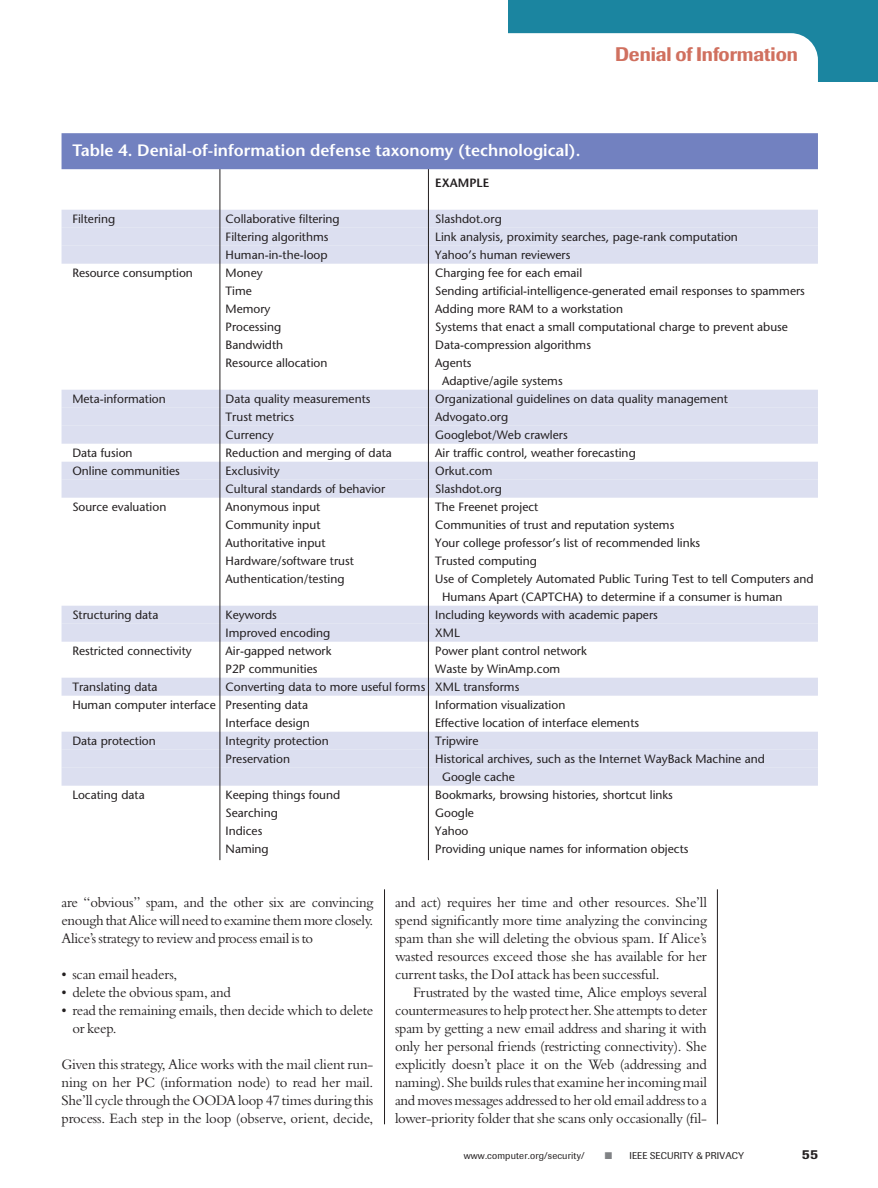
<style>
.page{position:relative;width:878px;height:1188px;background:#fff}
.page>*{position:absolute;margin:0;border:0;box-sizing:border-box;transform-origin:0 0}
.t1{font:500 19.5px "Imago";letter-spacing:-.005em;color:#d0705f}
.t2{font:600 16.5px "Stone Sans";color:#fff}
.t3{font:15px/18px "Bembo";letter-spacing:-.015em;color:#231f20;text-align:justify}
.t4{font:500 13.5px "Imago";color:#231f20}
.t5{font:12px/18px "Stone Sans";color:#231f20}
.t6{font:600 12px "Stone Sans";color:#231f20}
.t7{font:9.75px "Imago";letter-spacing:.02em;color:#231f20}
.s1{font-weight:600}
.s2{color:#808285}
</style>
<div class="page">
<div style="left:508px;top:0;width:369px;height:81px;background:#1b85a0"></div>
<div style="left:465px;top:33px;width:353px;height:84px;background:#fff;border-radius:27px"></div>
<hr style="left:384px;top:135px;width:1px;height:989px;background:#231f20">
<hr style="left:717px;top:135px;width:1px;height:989px;background:#231f20">
<div style="left:62px;top:210px;width:756px;height:18px;background:#dcdff0"></div>
<div style="left:62px;top:228px;width:756px;height:18px;background:#dcdff0"></div>
<div style="left:62px;top:246px;width:756px;height:18px;background:#dcdff0"></div>
<div style="left:62px;top:390px;width:756px;height:18px;background:#dcdff0"></div>
<div style="left:62px;top:408px;width:756px;height:18px;background:#dcdff0"></div>
<div style="left:62px;top:426px;width:756px;height:18px;background:#dcdff0"></div>
<div style="left:62px;top:462px;width:756px;height:18px;background:#dcdff0"></div>
<div style="left:62px;top:480px;width:756px;height:18px;background:#dcdff0"></div>
<div style="left:62px;top:606px;width:756px;height:18px;background:#dcdff0"></div>
<div style="left:62px;top:624px;width:756px;height:18px;background:#dcdff0"></div>
<div style="left:62px;top:678px;width:756px;height:18px;background:#dcdff0"></div>
<div style="left:62px;top:732px;width:756px;height:18px;background:#dcdff0"></div>
<div style="left:62px;top:750px;width:756px;height:18px;background:#dcdff0"></div>
<div style="left:62px;top:768px;width:756px;height:18px;background:#dcdff0"></div>
<hr style="left:220px;top:142px;width:1px;height:718px;background:#231f20">
<hr style="left:428px;top:139px;width:1px;height:721px;background:#231f20">
<div style="left:62px;top:133px;width:756px;height:36px;background:#7281c0"></div>
<h2 class="t2" style="left:72px;top:144px;width:509px">Table 4. Denial-of-information defense taxonomy (technological).</h2>
<p class="t6" style="left:435px;top:178px;width:56px">EXAMPLE</p>
<h1 class="t1" style="left:615px;top:47px;width:184px">Denial of Information</h1>
<p class="t5" style="left:72px;top:211px;width:44px">Filtering</p>
<p class="t5" style="left:226px;top:211px;width:116px">Collaborative filtering</p>
<p class="t5" style="left:435px;top:211px;width:68px">Slashdot.org</p>
<p class="t5" style="left:226px;top:229px;width:104px">Filtering algorithms</p>
<p class="t5" style="left:435px;top:229px;width:304px">Link analysis, proximity searches, page-rank computation</p>
<p class="t5" style="left:226px;top:247px;width:103px">Human-in-the-loop</p>
<p class="t5" style="left:435px;top:247px;width:137px">Yahoo’s human reviewers</p>
<p class="t5" style="left:72px;top:265px;width:122px">Resource consumption</p>
<p class="t5" style="left:226px;top:265px;width:39px">Money</p>
<p class="t5" style="left:435px;top:265px;width:149px">Charging fee for each email</p>
<p class="t5" style="left:226px;top:283px;width:28px">Time</p>
<p class="t5" style="left:435px;top:283px;width:371px">Sending artificial-intelligence-generated email responses to spammers</p>
<p class="t5" style="left:226px;top:301px;width:46px">Memory</p>
<p class="t5" style="left:435px;top:301px;width:189px">Adding more RAM to a workstation</p>
<p class="t5" style="left:226px;top:319px;width:57px">Processing</p>
<p class="t5" style="left:435px;top:319px;width:354px">Systems that enact a small computational charge to prevent abuse</p>
<p class="t5" style="left:226px;top:337px;width:59px">Bandwidth</p>
<p class="t5" style="left:435px;top:337px;width:157px">Data-compression algorithms</p>
<p class="t5" style="left:226px;top:355px;width:103px">Resource allocation</p>
<p class="t5" style="left:442px;top:355px;width:122px;text-indent:-7px">Agents<br>Adaptive/agile systems</p>
<p class="t5" style="left:72px;top:391px;width:95px">Meta-information</p>
<p class="t5" style="left:225px;top:391px;width:146px">Data quality measurements</p>
<p class="t5" style="left:435px;top:391px;width:294px">Organizational guidelines on data quality management</p>
<p class="t5" style="left:226px;top:409px;width:70px">Trust metrics</p>
<p class="t5" style="left:435px;top:409px;width:75px">Advogato.org</p>
<p class="t5" style="left:226px;top:427px;width:50px">Currency</p>
<p class="t5" style="left:435px;top:427px;width:134px">Googlebot/Web crawlers</p>
<p class="t5" style="left:72px;top:445px;width:62px">Data fusion</p>
<p class="t5" style="left:225px;top:445px;width:168px">Reduction and merging of data</p>
<p class="t5" style="left:435px;top:445px;width:202px">Air traffic control, weather forecasting</p>
<p class="t5" style="left:72px;top:463px;width:109px">Online communities</p>
<p class="t5" style="left:226px;top:463px;width:56px">Exclusivity</p>
<p class="t5" style="left:435px;top:463px;width:59px">Orkut.com</p>
<p class="t5" style="left:226px;top:481px;width:161px">Cultural standards of behavior</p>
<p class="t5" style="left:435px;top:481px;width:68px">Slashdot.org</p>
<p class="t5" style="left:72px;top:499px;width:95px">Source evaluation</p>
<p class="t5" style="left:226px;top:499px;width:96px">Anonymous input</p>
<p class="t5" style="left:435px;top:499px;width:105px">The Freenet project</p>
<p class="t5" style="left:226px;top:517px;width:96px">Community input</p>
<p class="t5" style="left:435px;top:517px;width:240px">Communities of trust and reputation systems</p>
<p class="t5" style="left:226px;top:535px;width:101px">Authoritative input</p>
<p class="t5" style="left:435px;top:535px;width:266px">Your college professor’s list of recommended links</p>
<p class="t5" style="left:226px;top:553px;width:130px">Hardware/software trust</p>
<p class="t5" style="left:435px;top:553px;width:103px">Trusted computing</p>
<p class="t5" style="left:226px;top:571px;width:120px">Authentication/testing</p>
<p class="t5" style="left:442px;top:571px;width:373px;text-indent:-7px">Use of Completely Automated Public Turing Test to tell Computers and<br>Humans Apart (CAPTCHA<span class="s1">)</span> to determine if a consumer is human</p>
<p class="t5" style="left:72px;top:607px;width:88px">Structuring data</p>
<p class="t5" style="left:225px;top:607px;width:53px">Keywords</p>
<p class="t5" style="left:435px;top:607px;width:224px">Including keywords with academic papers</p>
<p class="t5" style="left:226px;top:625px;width:106px">Improved encoding</p>
<p class="t5" style="left:435px;top:625px;width:26px">XML</p>
<p class="t5" style="left:72px;top:643px;width:121px">Restricted connectivity</p>
<p class="t5" style="left:225px;top:643px;width:107px">Air-gapped network</p>
<p class="t5" style="left:435px;top:643px;width:153px">Power plant control network</p>
<p class="t5" style="left:226px;top:661px;width:93px">P2P communities</p>
<p class="t5" style="left:435px;top:661px;width:127px">Waste by WinAmp.com</p>
<p class="t5" style="left:72px;top:679px;width:87px">Translating data</p>
<p class="t5" style="left:72px;top:679px;width:448px;text-indent:153px">Converting data to more useful forms XML transforms<br>Human computer interface Presenting data</p>
<p class="t5" style="left:435px;top:697px;width:132px">Information visualization</p>
<p class="t5" style="left:226px;top:715px;width:86px">Interface design</p>
<p class="t5" style="left:435px;top:715px;width:205px">Effective location of interface elements</p>
<p class="t5" style="left:72px;top:733px;width:85px">Data protection</p>
<p class="t5" style="left:225px;top:733px;width:105px">Integrity protection</p>
<p class="t5" style="left:435px;top:733px;width:45px">Tripwire</p>
<p class="t5" style="left:226px;top:751px;width:66px">Preservation</p>
<p class="t5" style="left:442px;top:751px;width:324px;text-indent:-7px">Historical archives, such as the Internet WayBack Machine and<br>Google cache</p>
<p class="t5" style="left:72px;top:787px;width:74px">Locating data</p>
<p class="t5" style="left:225px;top:787px;width:116px">Keeping things found</p>
<p class="t5" style="left:435px;top:787px;width:239px">Bookmarks, browsing histories, shortcut links</p>
<p class="t5" style="left:226px;top:805px;width:54px">Searching</p>
<p class="t5" style="left:435px;top:805px;width:40px">Google</p>
<p class="t5" style="left:226px;top:823px;width:38px">Indices</p>
<p class="t5" style="left:435px;top:823px;width:35px">Yahoo</p>
<p class="t5" style="left:226px;top:841px;width:45px">Naming</p>
<p class="t5" style="left:435px;top:841px;width:255px">Providing unique names for information objects</p>
<p class="t3" style="left:62px;top:895px;width:313px">are “obvious” spam, and the other six are convincing enough that Alice will need to examine them more closely.<br>Alice’s strategy to review and process email is to</p>
<p class="t3" style="left:62px;top:967px;width:117px">• scan email headers,</p>
<p class="t3" style="left:62px;top:985px;width:171px">• delete the obvious spam, and</p>
<p class="t3" style="left:72px;top:1003px;width:302px;text-indent:-11px">• read the remaining emails, then decide which to delete or keep.</p>
<p class="t3" style="left:62px;top:1057px;width:313px">Given this strategy, Alice works with the mail client run&shy;ning on her PC (information node) to read her mail.<br>She’ll cycle through the OODA loop 47 times during this process. Each step in the loop (observe, orient, decide,</p>
<p class="t3" style="left:395px;top:895px;width:313px">and act) requires her time and other resources. She’ll spend significantly more time analyzing the convincing spam than she will deleting the obvious spam. If Alice’s wasted resources exceed those she has available for her current tasks, the DoI attack has been successful.</p>
<p class="t3" style="left:395px;top:985px;width:313px;text-indent:18px">Frustrated by the wasted time, Alice employs several countermeasures to help protect her. She attempts to deter spam by getting a new email address and sharing it with only her personal friends (restricting connectivity). She explicitly doesn’t place it on the Web (addressing and naming). She builds rules that examine her incoming mail and moves messages addressed to her old email address to a lower-priority folder that she scans only occasionally (fil-</p>
<p class="t7" style="left:463px;top:1152px;width:122px">www.computer.org/security/</p>
<p class="t7" style="left:604px;top:1152px;width:141px"><span class="s2">■</span> IEEE SECURITY &amp; PRIVACY</p>
<p class="t4" style="left:801px;top:1150px;width:18px">55</p>
</div>
